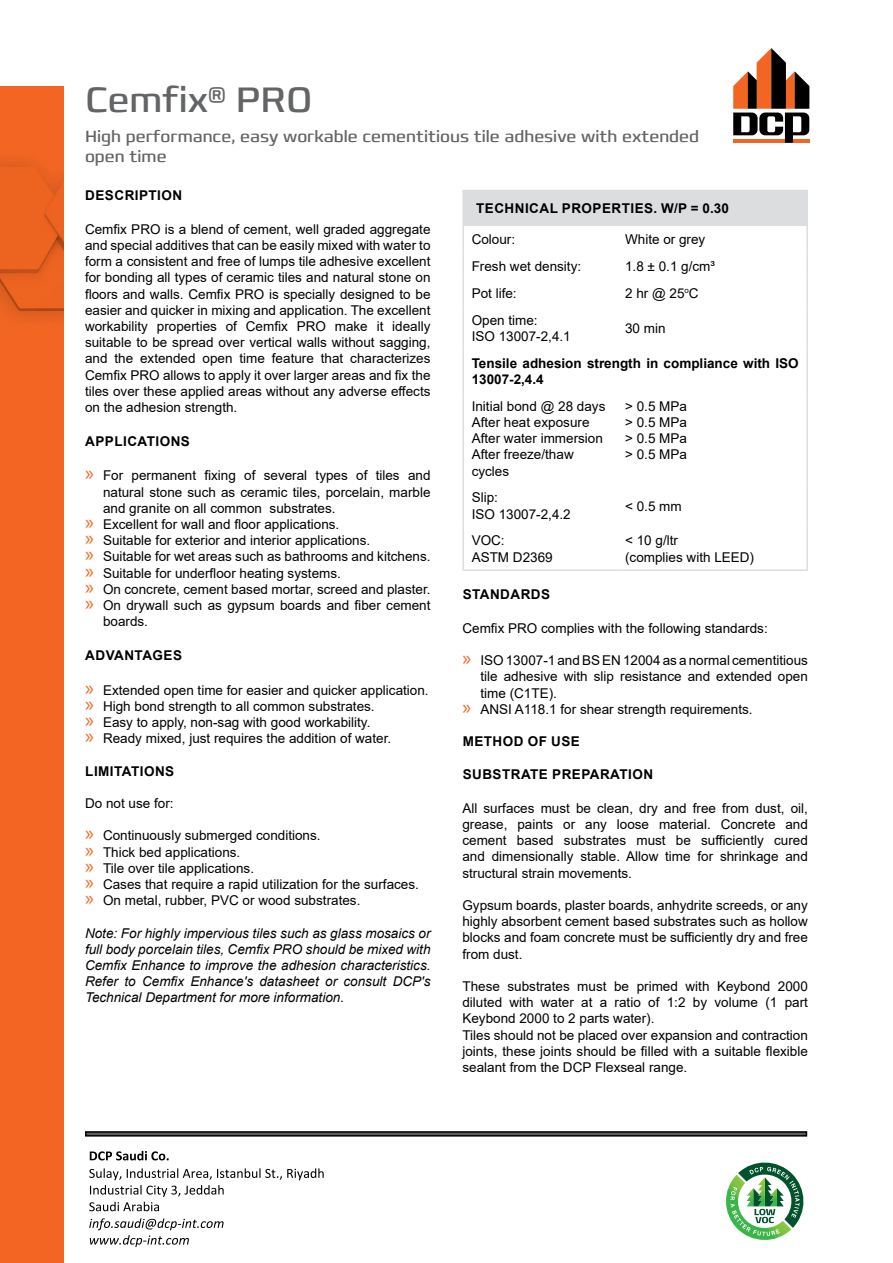
<style>
.page{position:relative;width:893px;height:1263px;background:#fff}
.page>*{position:absolute;margin:0;border:0;box-sizing:border-box;transform-origin:0 0}
.t1{font:36px "Francker CYR";color:#636466}
.t2{font:16.5px/19.8px "Francker CYR";color:#636466}
.t3{font:13.5px/16.2px "Arial";color:#000}
.t4{font:italic 13.5px/16.2px "Arial";color:#000;text-align:justify}
.t5{font:700 13.5px "Arial";letter-spacing:.035em;color:#000}
.t6{font:700 13.5px/16.2px "Arial";color:#000}
.s1{font-family:"Myriad Pro";font-size:21px;color:#f26522}
</style>
<div class="page">
<svg style="left:90px;top:1151px;width:79px;height:9px"></svg>
<svg style="left:89px;top:1168px;width:235px;height:43px"></svg>
<svg style="left:89px;top:1218px;width:135px;height:29px"></svg>
<div style="left:85px;top:1131px;width:722px;height:5px;border:2px solid #000"></div>
<div style="left:463px;top:190px;width:344px;height:36px;background:#dcddde"></div>
<hr style="left:462px;top:190px;width:155px;height:1px;background:#dcddde">
<hr style="left:462px;top:191px;width:2px;height:35px;background:#dcddde">
<hr style="left:617px;top:190px;width:191px;height:1px;background:#dcddde">
<hr style="left:806px;top:191px;width:2px;height:35px;background:#dcddde">
<hr style="left:462px;top:226px;width:2px;height:27px;background:#dcddde">
<hr style="left:806px;top:226px;width:2px;height:27px;background:#dcddde">
<hr style="left:462px;top:253px;width:2px;height:26px;background:#dcddde">
<hr style="left:806px;top:253px;width:2px;height:26px;background:#dcddde">
<hr style="left:462px;top:279px;width:2px;height:27px;background:#dcddde">
<hr style="left:806px;top:279px;width:2px;height:27px;background:#dcddde">
<hr style="left:462px;top:306px;width:2px;height:43px;background:#dcddde">
<hr style="left:806px;top:306px;width:2px;height:43px;background:#dcddde">
<hr style="left:462px;top:349px;width:2px;height:43px;background:#dcddde">
<hr style="left:806px;top:349px;width:2px;height:43px;background:#dcddde">
<hr style="left:462px;top:392px;width:2px;height:92px;background:#dcddde">
<hr style="left:806px;top:392px;width:2px;height:92px;background:#dcddde">
<hr style="left:462px;top:484px;width:2px;height:43px;background:#dcddde">
<hr style="left:806px;top:484px;width:2px;height:43px;background:#dcddde">
<hr style="left:462px;top:527px;width:2px;height:42px;background:#dcddde">
<hr style="left:806px;top:527px;width:2px;height:42px;background:#dcddde">
<hr style="left:462px;top:569px;width:155px;height:2px;background:#dcddde">
<hr style="left:617px;top:569px;width:191px;height:2px;background:#dcddde">
<svg style="left:726px;top:1162px;width:78px;height:78px"></svg>
<svg style="left:733px;top:48px;width:76px;height:95px"></svg>
<div style="left:0;top:86px;width:64px;height:1177px;background:#f26522"></div>
<img style="left:0;top:161px;width:64px;height:158px">
<h1 class="t1" style="left:85px;top:77px;width:229px">Cemfix® PRO</h1>
<p class="t2" style="left:85px;top:127px;width:615px">High performance, easy workable cementitious tile adhesive with extended open time</p>
<p class="t5" style="left:85px;top:185px;width:98px">DESCRIPTION</p>
<p class="t3" style="left:85px;top:221px;width:347px;text-align:justify">Cemfix PRO is a blend of cement, well graded aggregate and special additives that can be easily mixed with water to form a consistent and free of lumps tile adhesive excellent for bonding all types of ceramic tiles and natural stone on floors and walls. Cemfix PRO is specially designed to be easier and quicker in mixing and application. The excellent workability properties of Cemfix PRO make it ideally suitable to be spread over vertical walls without sagging, and the extended open time feature that characterizes Cemfix PRO allows to apply it over larger areas and fix the tiles over these applied areas without any adverse effects on the adhesion strength.</p>
<p class="t5" style="left:85px;top:432px;width:106px">APPLICATIONS</p>
<p class="t3" style="left:85px;top:467px;width:347px"><span class="s1">»</span> For permanent fixing of several types of tiles and</p>
<p class="t3" style="left:103px;top:484px;width:329px">natural stone such as ceramic tiles, porcelain, marble</p>
<p class="t3" style="left:103px;top:500px;width:234px">and granite on all common substrates.</p>
<p class="t3" style="left:85px;top:516px;width:256px"><span class="s1">»</span> Excellent for wall and floor applications.</p>
<p class="t3" style="left:85px;top:532px;width:287px"><span class="s1">»</span> Suitable for exterior and interior applications.</p>
<p class="t3" style="left:85px;top:548px;width:347px"><span class="s1">»</span> Suitable for wet areas such as bathrooms and kitchens.</p>
<p class="t3" style="left:85px;top:565px;width:257px"><span class="s1">»</span> Suitable for underfloor heating systems.</p>
<p class="t3" style="left:85px;top:581px;width:347px"><span class="s1">»</span> On concrete, cement based mortar, screed and plaster.</p>
<p class="t3" style="left:85px;top:597px;width:347px"><span class="s1">»</span> On drywall such as gypsum boards and fiber cement</p>
<p class="t3" style="left:103px;top:613px;width:47px">boards.</p>
<p class="t5" style="left:85px;top:646px;width:98px">ADVANTAGES</p>
<p class="t3" style="left:85px;top:682px;width:345px"><span class="s1">»</span> Extended open time for easier and quicker application. <span class="s1">»</span> High bond strength to all common substrates.<br><span class="s1">»</span> Easy to apply, non-sag with good workability.<br><span class="s1">»</span> Ready mixed, just requires the addition of water.</p>
<p class="t5" style="left:85px;top:761px;width:90px">LIMITATIONS</p>
<p class="t3" style="left:85px;top:795px;width:90px">Do not use for:</p>
<p class="t3" style="left:85px;top:827px;width:335px"><span class="s1">»</span> Continuously submerged conditions.<br><span class="s1">»</span> Thick bed applications.<br><span class="s1">»</span> Tile over tile applications.<br><span class="s1">»</span> Cases that require a rapid utilization for the surfaces. <span class="s1">»</span> On metal, rubber, PVC or wood substrates.</p>
<p class="t4" style="left:85px;top:925px;width:347px">Note: For highly impervious tiles such as glass mosaics or full body porcelain tiles, Cemfix PRO should be mixed with Cemfix Enhance to improve the adhesion characteristics.<br>Refer to Cemfix Enhance's datasheet or consult DCP's Technical Department for more information.</p>
<p class="t5" style="left:476px;top:199px;width:254px">TECHNICAL PROPERTIES. W/P = 0.30</p>
<p class="t3" style="left:472px;top:231px;width:45px">Colour:</p>
<p class="t3" style="left:625px;top:231px;width:82px">White or grey</p>
<p class="t3" style="left:472px;top:258px;width:111px">Fresh wet density:</p>
<p class="t3" style="left:625px;top:258px;width:91px">1.8 ± 0.1 g/cm³</p>
<p class="t3" style="left:472px;top:285px;width:47px">Pot life:</p>
<p class="t3" style="left:625px;top:285px;width:75px">2 hr @ 25<sup>o</sup>C</p>
<p class="t3" style="left:472px;top:312px;width:101px">Open time:<br>ISO 13007-2,4.1</p>
<p class="t3" style="left:625px;top:320px;width:42px">30 min</p>
<p class="t6" style="left:472px;top:355px;width:328px">Tensile adhesion strength in compliance with ISO<br>13007-2,4.4</p>
<p class="t3" style="left:472px;top:398px;width:135px">Initial bond @ 28 days<br>After heat exposure<br>After water immersion<br>After freeze/thaw cycles</p>
<p class="t3" style="left:625px;top:398px;width:63px;text-align:justify">&gt; 0.5 MPa &gt; 0.5 MPa &gt; 0.5 MPa &gt; 0.5 MPa</p>
<p class="t3" style="left:472px;top:489px;width:101px">Slip:<br>ISO 13007-2,4.2</p>
<p class="t3" style="left:625px;top:498px;width:58px">&lt; 0.5 mm</p>
<p class="t3" style="left:472px;top:532px;width:83px">VOC:<br>ASTM D2369</p>
<p class="t3" style="left:625px;top:532px;width:131px">&lt; 10 g/ltr<br>(complies with LEED)</p>
<p class="t5" style="left:463px;top:584px;width:89px">STANDARDS</p>
<p class="t3" style="left:462px;top:620px;width:307px">Cemfix PRO complies with the following standards:</p>
<p class="t3" style="left:462px;top:652px;width:347px"><span class="s1">»</span> ISO 13007-1 and BS EN 12004 as a normal cementitious</p>
<p class="t3" style="left:480px;top:668px;width:329px">tile adhesive with slip resistance and extended open</p>
<p class="t3" style="left:480px;top:685px;width:78px">time (C1TE).</p>
<p class="t3" style="left:462px;top:701px;width:292px"><span class="s1">»</span> ANSI A118.1 for shear strength requirements.</p>
<p class="t5" style="left:463px;top:732px;width:119px">METHOD OF USE</p>
<p class="t5" style="left:463px;top:764px;width:192px">SUBSTRATE PREPARATION</p>
<p class="t3" style="left:462px;top:800px;width:347px;text-align:justify">All surfaces must be clean, dry and free from dust, oil, grease, paints or any loose material. Concrete and cement based substrates must be sufficiently cured and dimensionally stable. Allow time for shrinkage and structural strain movements.</p>
<p class="t3" style="left:462px;top:897px;width:347px;text-align:justify">Gypsum boards, plaster boards, anhydrite screeds, or any highly absorbent cement based substrates such as hollow blocks and foam concrete must be sufficiently dry and free from dust.</p>
<p class="t3" style="left:462px;top:978px;width:347px">These substrates must be primed with Keybond 2000 diluted with water at a ratio of 1:2 by volume (1 part Keybond 2000 to 2 parts water).<br>Tiles should not be placed over expansion and contraction joints, these joints should be filled with a suitable flexible sealant from the DCP Flexseal range.</p>
</div>
